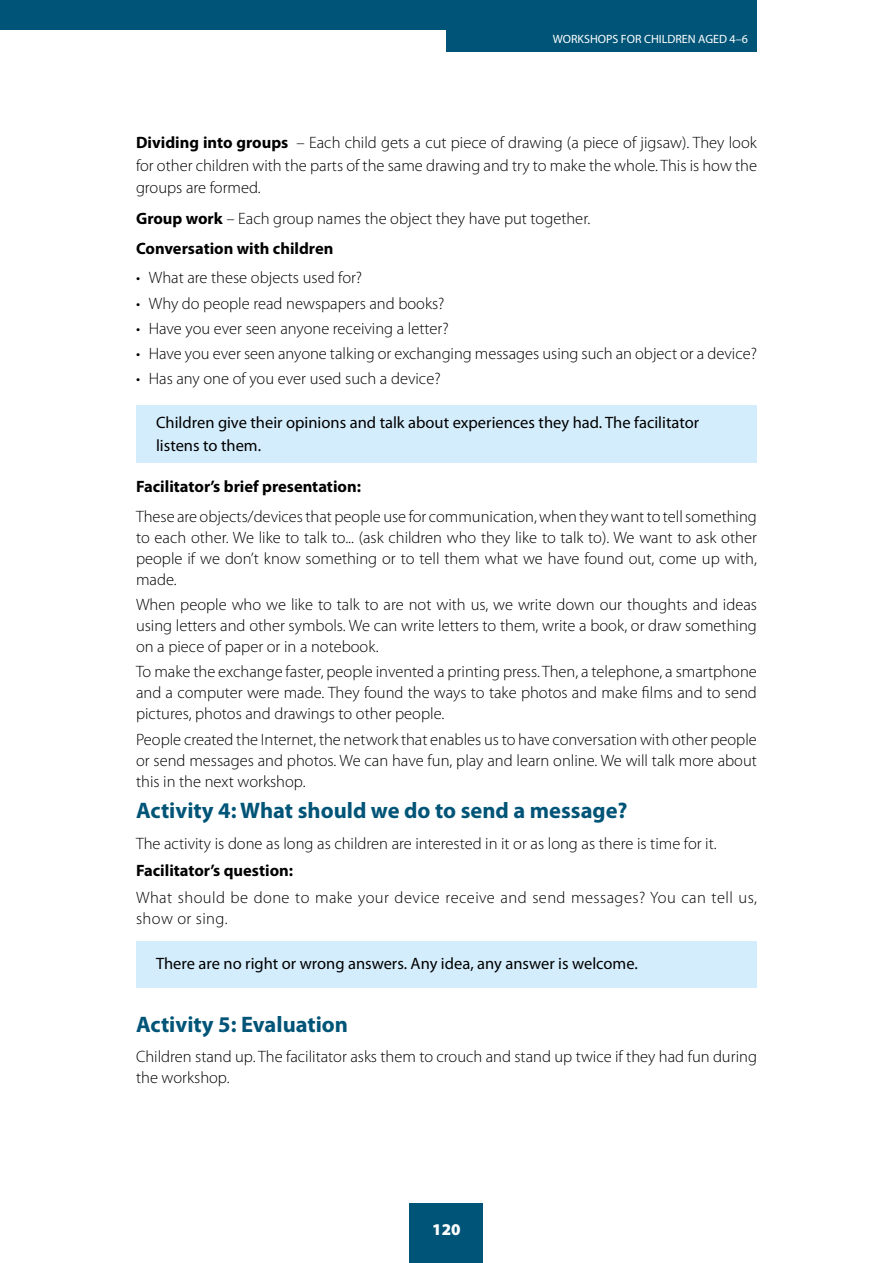
<style>
.page{position:relative;width:893px;height:1263px;background:#fff}
.page>*{position:absolute;margin:0;border:0;box-sizing:border-box;transform-origin:0 0}
.t1{font:700 22.5px "Myriad Pro";color:#005477}
.t2{font:300 16.5px/21px "Myriad Pro";color:#000;text-align:justify}
.t3{font:16.5px/22.5px "Myriad Pro";color:#000}
.t4{font:300 16.5px/21px "Myriad Pro";letter-spacing:.025em;color:#000}
.t5{font:700 16.5px "Myriad Pro";color:#000}
.t6{font:900 16.5px "Myriad Pro";color:#fff}
.t7{font:12px "Myriad Pro";color:#fff}
.s1{font-weight:700}
</style>
<div class="page">
<div style="left:410px;top:1203px;width:73px;height:60px;background:#005477"></div>
<div style="left:136px;top:405px;width:621px;height:58px;background:#d4edfc"></div>
<div style="left:136px;top:941px;width:621px;height:47px;background:#d4edfc"></div>
<div style="left:0;top:0;width:757px;height:30px;background:#005477"></div>
<div style="left:446px;top:0;width:311px;height:51px;background:#005477"></div>
<p class="t7" style="left:553px;top:33px;width:197px">WORKSHOPS FOR CHILDREN AGED 4–6</p>
<p class="t2" style="left:136px;top:132px;width:622px;line-height:22.5px"><span class="s1">Dividing into groups</span> – Each child gets a cut piece of drawing (a piece of jigsaw). They look for other children with the parts of the same drawing and try to make the whole. This is how the groups are formed.</p>
<p class="t2" style="left:136px;top:204px;width:456px;line-height:29.5px"><span class="s1">Group work</span> – Each group names the object they have put together.<br><span class="s1">Conversation with children</span></p>
<p class="t2" style="left:136px;top:268px;width:228px">• What are these objects used for?</p>
<p class="t2" style="left:136px;top:293px;width:310px">• Why do people read newspapers and books?</p>
<p class="t2" style="left:136px;top:318px;width:314px">• Have you ever seen anyone receiving a letter?</p>
<p class="t2" style="left:136px;top:343px;width:622px">• Have you ever seen anyone talking or exchanging messages using such an object or a device?</p>
<p class="t2" style="left:136px;top:369px;width:306px">• Has any one of you ever used such a device?</p>
<p class="t3" style="left:156px;top:412px;width:545px">Children give their opinions and talk about experiences they had. The facilitator listens to them.</p>
<p class="t5" style="left:136px;top:478px;width:226px">Facilitator’s brief presentation:</p>
<p class="t2" style="left:136px;top:506px;width:622px">These are objects/devices that people use for communication, when they want to tell something to each other. We like to talk to... (ask children who they like to talk to). We want to ask other people if we don’t know something or to tell them what we have found out, come up with, made.</p>
<p class="t2" style="left:136px;top:594px;width:622px">When people who we like to talk to are not with us, we write down our thoughts and ideas using letters and other symbols. We can write letters to them, write a book, or draw something on a piece of paper or in a notebook.</p>
<p class="t2" style="left:136px;top:662px;width:622px">To make the exchange faster, people invented a printing press. Then, a telephone, a smartphone and a computer were made. They found the ways to take photos and make films and to send pictures, photos and drawings to other people.</p>
<p class="t2" style="left:136px;top:729px;width:622px">People created the Internet, the network that enables us to have conversation with other people or send messages and photos. We can have fun, play and learn online. We will talk more about this in the next workshop.</p>
<h1 class="t1" style="left:136px;top:798px;width:493px">Activity 4: What should we do to send a message?</h1>
<p class="t2" style="left:136px;top:833px;width:582px">The activity is done as long as children are interested in it or as long as there is time for it.</p>
<p class="t5" style="left:136px;top:861px;width:159px">Facilitator’s question:</p>
<p class="t4" style="left:136px;top:887px;width:622px">What should be done to make your device receive and send messages? You can tell us, show or sing.</p>
<p class="t3" style="left:156px;top:952px;width:483px">There are no right or wrong answers. Any idea, any answer is welcome.</p>
<h1 class="t1" style="left:136px;top:1012px;width:214px">Activity 5: Evaluation</h1>
<p class="t2" style="left:136px;top:1046px;width:622px">Children stand up. The facilitator asks them to crouch and stand up twice if they had fun during the workshop.</p>
<p class="t6" style="left:432px;top:1220px;width:30px">120</p>
</div>
